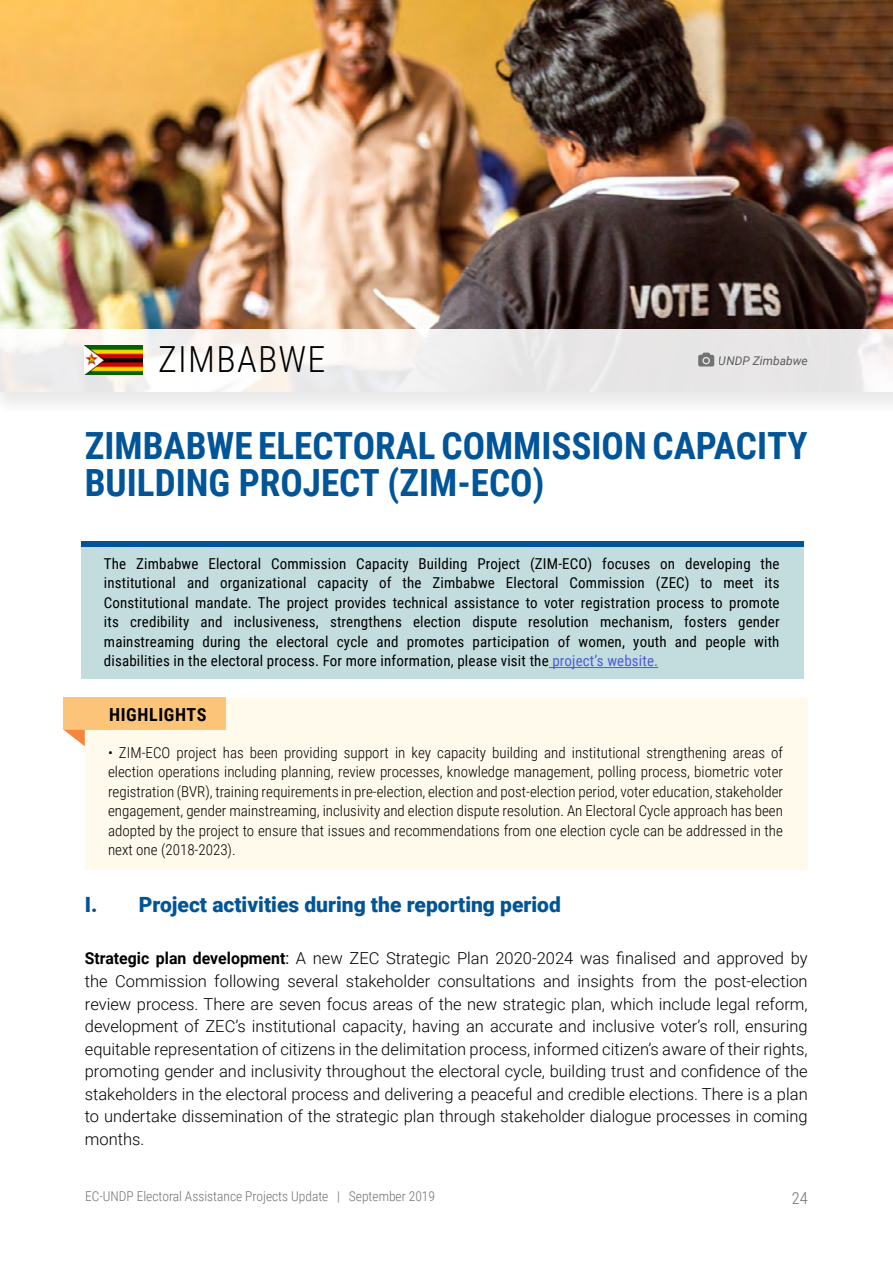
<style>
.page{position:relative;width:893px;height:1263px;background:#fff}
.page>*{position:absolute;margin:0;border:0;box-sizing:border-box;transform-origin:0 0}
.t1{font:700 37.5px/37.5px "Roboto Condensed";color:#005498}
.t2{font:300 36px "Roboto Condensed";letter-spacing:.035em;color:#000}
.t3{font:900 21px "Roboto";color:#005498}
.t4{font:700 18px "Roboto Condensed";letter-spacing:.035em;color:#000}
.t5{font:300 16.5px/22.5px "Roboto";color:#000;text-align:justify}
.t6{font:300 16.5px "Roboto Condensed";color:#6f7174}
.t7{font:15px/19.5px "Roboto Condensed";letter-spacing:.01em;color:#000;text-align:justify}
.t8{font:300 15px/19.5px "Roboto Condensed";color:#000;text-align:justify}
.t9{font:300 13.5px "Roboto Condensed";color:#6f7174}
.t10{font:italic 12px "Roboto";color:#000}
.s1{color:#4f5cd6}
.s2{font-weight:700}
.s3{font-weight:400}
</style>
<div class="page">
<img style="left:0;top:0;width:893px;height:328px">
<div style="left:0;top:328px;width:893px;height:90px;background:#f4f4f4"></div>
<svg style="left:0;top:329px;width:893px;height:63px;fill:#ececeb"></svg>
<svg style="left:698px;top:353px;width:16px;height:13px"></svg>
<img style="left:85px;top:346px;width:58px;height:29px">
<div style="left:85px;top:698px;width:723px;height:172px;background:#fffaeb"></div>
<div style="left:64px;top:697px;width:162px;height:33px;background:#fbc479"></div>
<svg style="left:64px;top:730px;width:21px;height:16px"></svg>
<div style="left:81px;top:544px;width:723px;height:135px;background:#c3dddf"></div>
<div style="left:81px;top:541px;width:723px;height:6px;background:#005498"></div>
<hr style="left:549px;top:667px;width:109px;height:1px;background:#4f5cd6">
<h2 class="t2" style="left:158px;top:334px;width:169px">ZIMBABWE</h2>
<p class="t10" style="left:719px;top:353px;width:90px">UNDP Zimbabwe</p>
<h1 class="t1" style="left:85px;top:425px;width:724px">ZIMBABWE ELECTORAL COMMISSION CAPACITY<br>BUILDING PROJECT (ZIM-ECO)</h1>
<p class="t7" style="left:104px;top:553px;width:677px">The Zimbabwe Electoral Commission Capacity Building Project (ZIM-ECO) focuses on developing the institutional and organizational capacity of the Zimbabwe Electoral Commission (ZEC) to meet its Constitutional mandate. The project provides technical assistance to voter registration process to promote its credibility and inclusiveness, strengthens election dispute resolution mechanism, fosters gender mainstreaming during the electoral cycle and promotes participation of women, youth and people with disabilities in the electoral process. For more information, please visit the <span class="s1">project’s website.</span></p>
<p class="t4" style="left:109px;top:702px;width:99px">HIGHLIGHTS</p>
<p class="t8" style="left:108px;top:742px;width:677px">• ZIM-ECO project has been providing support in key capacity building and institutional strengthening areas of election operations including planning, review processes, knowledge management, polling process, biometric voter registration (BVR), training requirements in pre-election, election and post-election period, voter education, stakeholder engagement, gender mainstreaming, inclusivity and election dispute resolution. An Electoral Cycle approach has been adopted by the project to ensure that issues and recommendations from one election cycle can be addressed in the next one (2018-2023).</p>
<p class="t3" style="left:85px;top:890px;width:478px">I. Project activities during the reporting period</p>
<p class="t5" style="left:85px;top:947px;width:724px"><span class="s2">Strategic plan development</span><span class="s3">:</span> A new ZEC Strategic Plan 2020-2024 was finalised and approved by the Commission following several stakeholder consultations and insights from the post-election review process. There are seven focus areas of the new strategic plan, which include legal reform, development of ZEC’s institutional capacity, having an accurate and inclusive voter’s roll, ensuring equitable representation of citizens in the delimitation process, informed citizen’s aware of their rights, promoting gender and inclusivity throughout the electoral cycle, building trust and confidence of the stakeholders in the electoral process and delivering a peaceful and credible elections. There is a plan to undertake dissemination of the strategic plan through stakeholder dialogue processes in coming months.</p>
<p class="t9" style="left:85px;top:1186px;width:351px">EC-UNDP Electoral Assistance Projects Update | September 2019</p>
<p class="t6" style="left:792px;top:1186px;width:18px">24</p>
</div>
